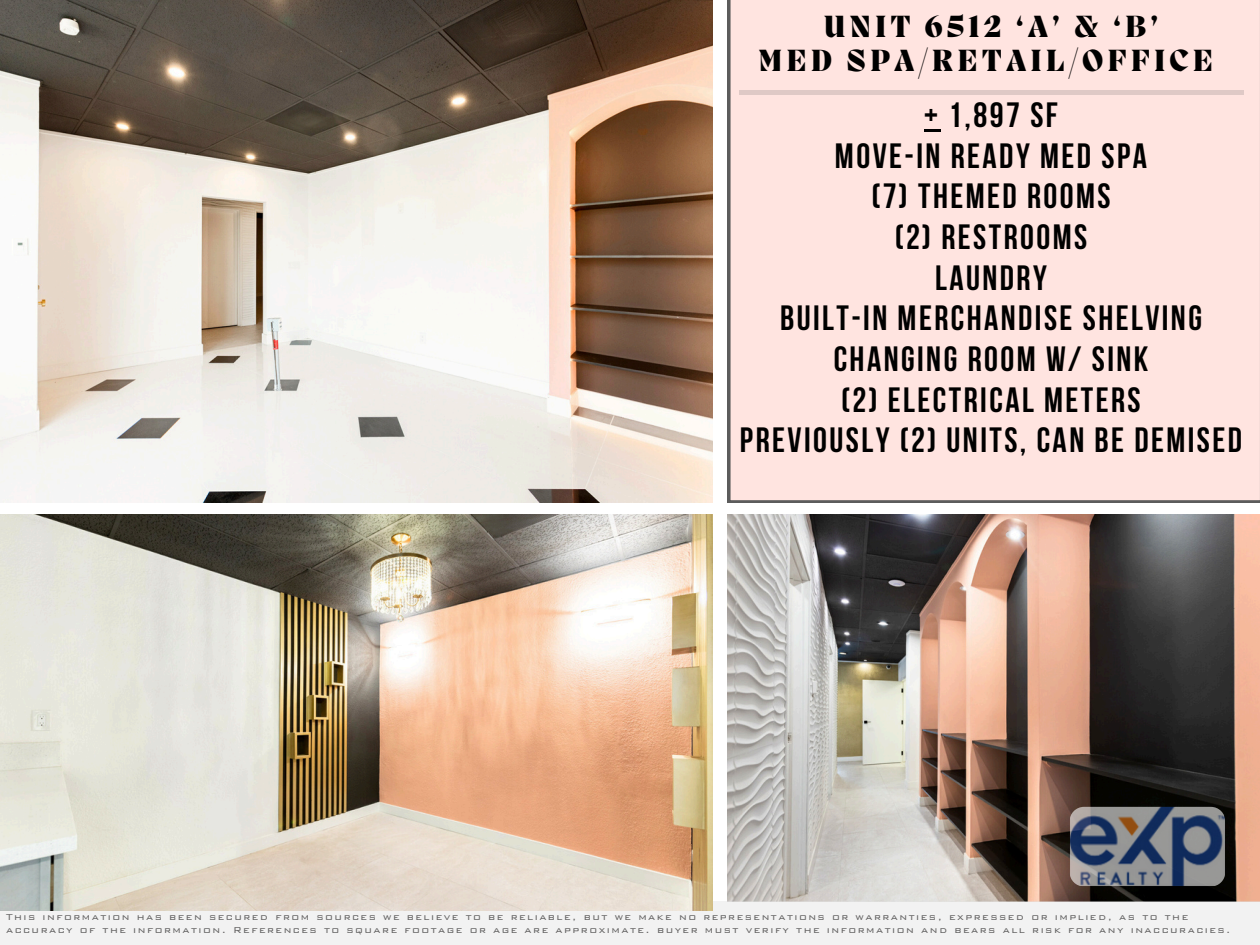
<style>
.page{position:relative;width:1260px;height:945px;background:#fff}
.page>*{position:absolute;margin:0;border:0;box-sizing:border-box;transform-origin:0 0}
.t1{font:700 35px/40.6px "Bebas Neue";letter-spacing:.07em;color:#000;text-align:center}
.t2{font:800 31.5px/34.1px "Migra";letter-spacing:.13em;color:#000;text-align:center}
.t3{font:300 11.38px/12.2px "Bank Gothic BT";letter-spacing:.13em;color:#616060}
</style>
<div class="page">
<img style="left:728px;top:514px;width:532px;height:388px">
<div style="left:728px;top:0;width:532px;height:502px;background:#ffe4e0"></div>
<div style="left:0;top:902px;width:1260px;height:43px;background:#f2f2f2"></div>
<img style="left:0;top:0;width:713px;height:503px">
<img style="left:1070px;top:807px;width:155px;height:80px;border-radius:14px">
<svg style="left:924px;top:130px;width:16px;height:2px"></svg>
<hr style="left:739px;top:90px;width:504px;height:4px;background:#dfc9c6">
<img style="left:0;top:514px;width:712px;height:397px">
<h1 class="t2" style="left:759px;top:11px;width:456px">UNIT 6512 ‘A’ &amp; ‘B’<br>MED SPA/RETAIL/OFFICE</h1>
<h1 class="t1" style="left:740px;top:98px;width:504px">+ 1,897 SF<br>MOVE-IN READY MED SPA<br>(7) THEMED ROOMS<br>(2) RESTROOMS<br>LAUNDRY<br>BUILT-IN MERCHANDISE SHELVING<br>CHANGING ROOM W/ SINK<br>(2) ELECTRICAL METERS<br>PREVIOUSLY (2) UNITS, CAN BE DEMISED</h1>
<p class="t3" style="left:6px;top:911px;width:1226px">This information has been secured from sources we believe to be reliable, but we make no representations or warranties, expressed or implied, as to the accuracy of the information. References to square footage or age are approximate. buyer must verify the information and bears all risk for any inaccuracies.</p>
</div>
